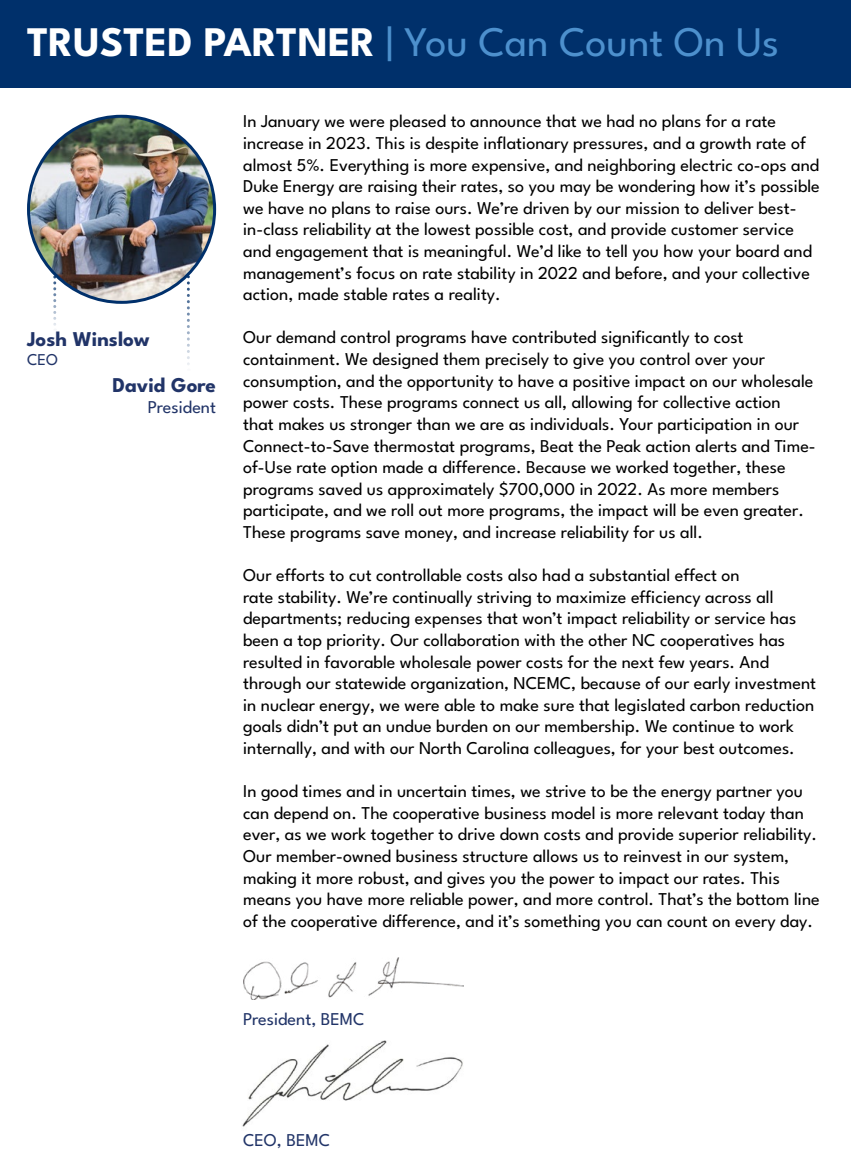
<style>
.page{position:relative;width:851px;height:1175px;background:#fff}
.page>*{position:absolute;margin:0;border:0;box-sizing:border-box;transform-origin:0 0}
.t1{font:42px "League Spartan";color:#4d90cd}
.t2{font:700 21px "League Spartan";color:#213468}
.t3{font:18px/21.6px "League Spartan";color:#000}
.t4{font:18px "League Spartan";color:#213468}
.t5{font:16.5px "League Spartan";color:#213468}
.s1{font-weight:700;color:#fff}
</style>
<div class="page">
<div style="left:0;top:0;width:850px;height:88px;background:#00306b"></div>
<svg style="left:53px;top:273px;width:3px;height:53px"></svg>
<svg style="left:187px;top:272px;width:3px;height:93px"></svg>
<img style="left:244px;top:958px;width:220px;height:41px">
<img style="left:242px;top:1040px;width:221px;height:87px">
<hr style="left:850px;top:0;width:1px;height:88px;background:#00306b">
<img style="left:28px;top:116px;width:186px;height:186px;border-radius:93px">
<h1 class="t1" style="left:27px;top:11px;width:753px"><span class="s1">TRUSTED PARTNER</span> | You Can Count On Us</h1>
<p class="t2" style="left:27px;top:322px;width:124px">Josh Winslow</p>
<p class="t5" style="left:27px;top:347px;width:32px">CEO</p>
<p class="t2" style="left:112px;top:368px;width:105px">David Gore</p>
<p class="t4" style="left:148px;top:393px;width:70px">President</p>
<p class="t3" style="left:243px;top:109px;width:578px">In January we were pleased to announce that we had no plans for a rate increase in 2023. This is despite inflationary pressures, and a growth rate of almost 5%. Everything is more expensive, and neighboring electric co-ops and Duke Energy are raising their rates, so you may be wondering how it’s possible we have no plans to raise ours. We’re driven by our mission to deliver best&shy;in-class reliability at the lowest possible cost, and provide customer service and engagement that is meaningful. We’d like to tell you how your board and management’s focus on rate stability in 2022 and before, and your collective action, made stable rates a reality.</p>
<p class="t3" style="left:243px;top:325px;width:574px">Our demand control programs have contributed significantly to cost containment. We designed them precisely to give you control over your consumption, and the opportunity to have a positive impact on our wholesale power costs. These programs connect us all, allowing for collective action that makes us stronger than we are as individuals. Your participation in our Connect-to-Save thermostat programs, Beat the Peak action alerts and Time&shy;of-Use rate option made a difference. Because we worked together, these programs saved us approximately $700,000 in 2022. As more members participate, and we roll out more programs, the impact will be even greater.<br>These programs save money, and increase reliability for us all.</p>
<p class="t3" style="left:243px;top:563px;width:574px">Our efforts to cut controllable costs also had a substantial effect on<br>rate stability. We’re continually striving to maximize efficiency across all departments; reducing expenses that won’t impact reliability or service has been a top priority. Our collaboration with the other NC cooperatives has resulted in favorable wholesale power costs for the next few years. And through our statewide organization, NCEMC, because of our early investment in nuclear energy, we were able to make sure that legislated carbon reduction goals didn’t put an undue burden on our membership. We continue to work internally, and with our North Carolina colleagues, for your best outcomes.</p>
<p class="t3" style="left:243px;top:779px;width:578px">In good times and in uncertain times, we strive to be the energy partner you can depend on. The cooperative business model is more relevant today than ever, as we work together to drive down costs and provide superior reliability.<br>Our member-owned business structure allows us to reinvest in our system, making it more robust, and gives you the power to impact our rates. This means you have more reliable power, and more control. That’s the bottom line of the cooperative difference, and it’s something you can count on every day.</p>
<p class="t4" style="left:243px;top:1005px;width:123px">President, BEMC</p>
<p class="t4" style="left:243px;top:1126px;width:88px">CEO, BEMC</p>
</div>
